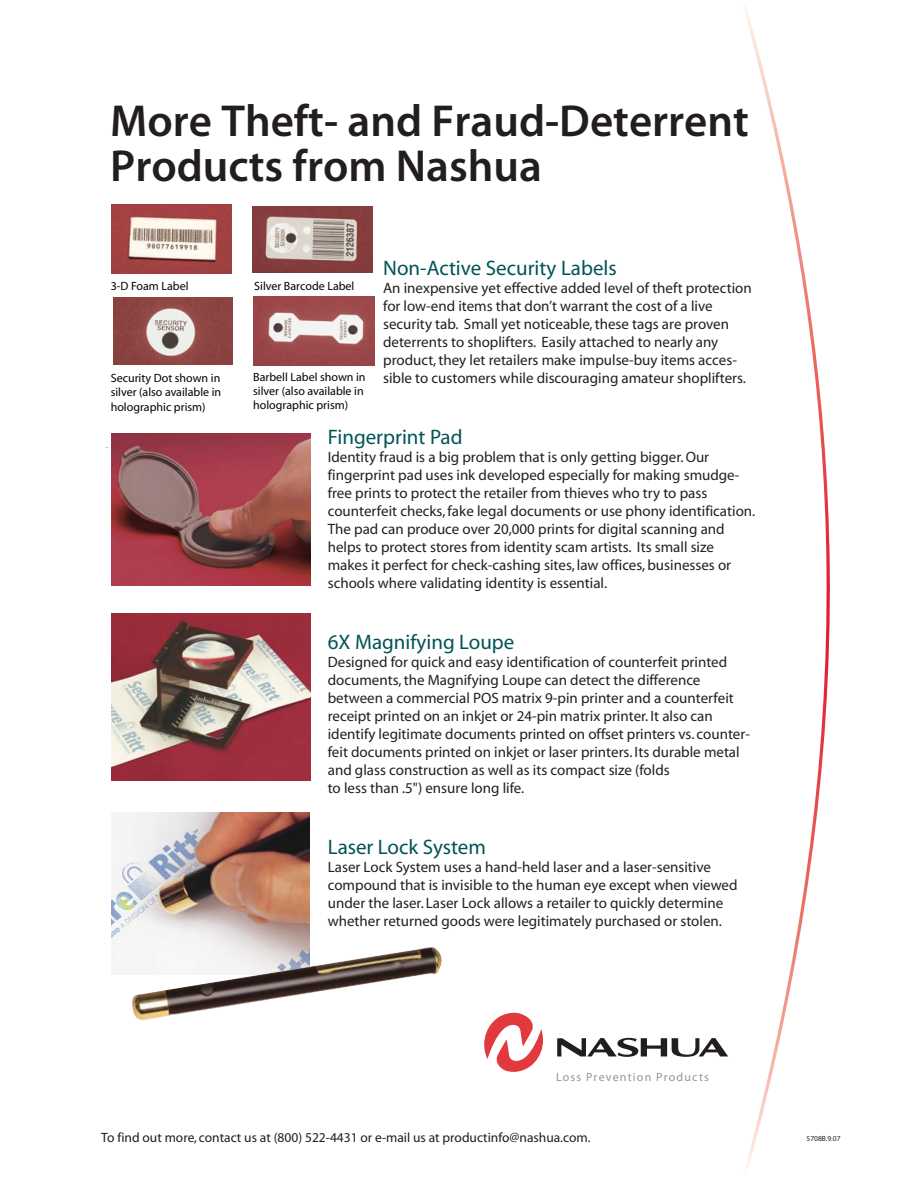
<style>
.page{position:relative;width:918px;height:1188px;background:#fff}
.page>*{position:absolute;margin:0;border:0;box-sizing:border-box;transform-origin:0 0}
.t1{font:45px/45px "Myriad MM.565.600.";color:#221e1f}
.t2{font:21px "Myriad";color:#025457}
.t3{font:15px/18px "Myriad";color:#231f20}
.t4{font:13.5px "Myriad";color:#221e1f}
.t5{font:12px/14.4px "Myriad";color:#020303;text-align:justify}
.t6{font:12px "Myriad";letter-spacing:.1em;color:#939598}
.t7{font:7.5px "Myriad";color:#231f20}
</style>
<div class="page">
<img style="left:112px;top:205px;width:120px;height:69px">
<svg style="left:744px;top:8px;width:86px;height:1162px"></svg>
<svg style="left:484px;top:1013px;width:59px;height:59px"></svg>
<svg style="left:557px;top:1038px;width:171px;height:19px"></svg>
<img style="left:111px;top:812px;width:199px;height:135px">
<img style="left:132px;top:947px;width:310px;height:74px">
<img style="left:111px;top:613px;width:200px;height:167px">
<img style="left:254px;top:296px;width:120px;height:69px">
<img style="left:113px;top:297px;width:119px;height:68px">
<img style="left:252px;top:206px;width:121px;height:67px">
<img style="left:111px;top:434px;width:199px;height:151px">
<h1 class="t1" style="left:110px;top:98px;width:640px">More Theft- and Fraud-Deterrent<br>Products from Nashua</h1>
<p class="t5" style="left:111px;top:279px;width:79px">3-D Foam Label</p>
<p class="t5" style="left:254px;top:279px;width:102px">Silver Barcode Label</p>
<p class="t5" style="left:111px;top:372px;width:112px">Security Dot shown in silver (also available in holographic prism)</p>
<p class="t5" style="left:253px;top:370px;width:114px;text-align:left">Barbell Label shown in silver (also available in holographic prism)</p>
<h2 class="t2" style="left:383px;top:260px;width:235px">Non-Active Security Labels</h2>
<p class="t3" style="left:383px;top:280px;width:370px">An inexpensive yet effective added level of theft protection for low-end items that don’t warrant the cost of a live security tab. Small yet noticeable, these tags are proven deterrents to shoplifters. Easily attached to nearly any product, they let retailers make impulse-buy items acces&shy;sible to customers while discouraging amateur shoplifters.</p>
<h2 class="t2" style="left:328px;top:429px;width:136px">Fingerprint Pad</h2>
<p class="t3" style="left:328px;top:449px;width:429px">Identity fraud is a big problem that is only getting bigger. Our fingerprint pad uses ink developed especially for making smudge&shy;free prints to protect the retailer from thieves who try to pass counterfeit checks, fake legal documents or use phony identification.<br>The pad can produce over 20,000 prints for digital scanning and helps to protect stores from identity scam artists. Its small size makes it perfect for check-cashing sites, law offices, businesses or schools where validating identity is essential.</p>
<h2 class="t2" style="left:328px;top:634px;width:188px">6X Magnifying Loupe</h2>
<p class="t3" style="left:328px;top:654px;width:424px">Designed for quick and easy identification of counterfeit printed documents, the Magnifying Loupe can detect the difference between a commercial POS matrix 9-pin printer and a counterfeit receipt printed on an inkjet or 24-pin matrix printer. It also can identify legitimate documents printed on offset printers vs. counter&shy;feit documents printed on inkjet or laser printers. Its durable metal and glass construction as well as its compact size (folds<br>to less than .5") ensure long life.</p>
<h2 class="t2" style="left:328px;top:839px;width:160px">Laser Lock System</h2>
<p class="t3" style="left:328px;top:859px;width:411px">Laser Lock System uses a hand-held laser and a laser-sensitive compound that is invisible to the human eye except when viewed under the laser. Laser Lock allows a retailer to quickly determine whether returned goods were legitimately purchased or stolen.</p>
<p class="t6" style="left:556px;top:1073px;width:154px">Loss Prevention Products</p>
<p class="t4" style="left:101px;top:1132px;width:491px">To find out more, contact us at (800) 522-4431 or e-mail us at productinfo@nashua.com.</p>
<p class="t7" style="left:807px;top:1135px;width:35px">5708B.9.07</p>
</div>
